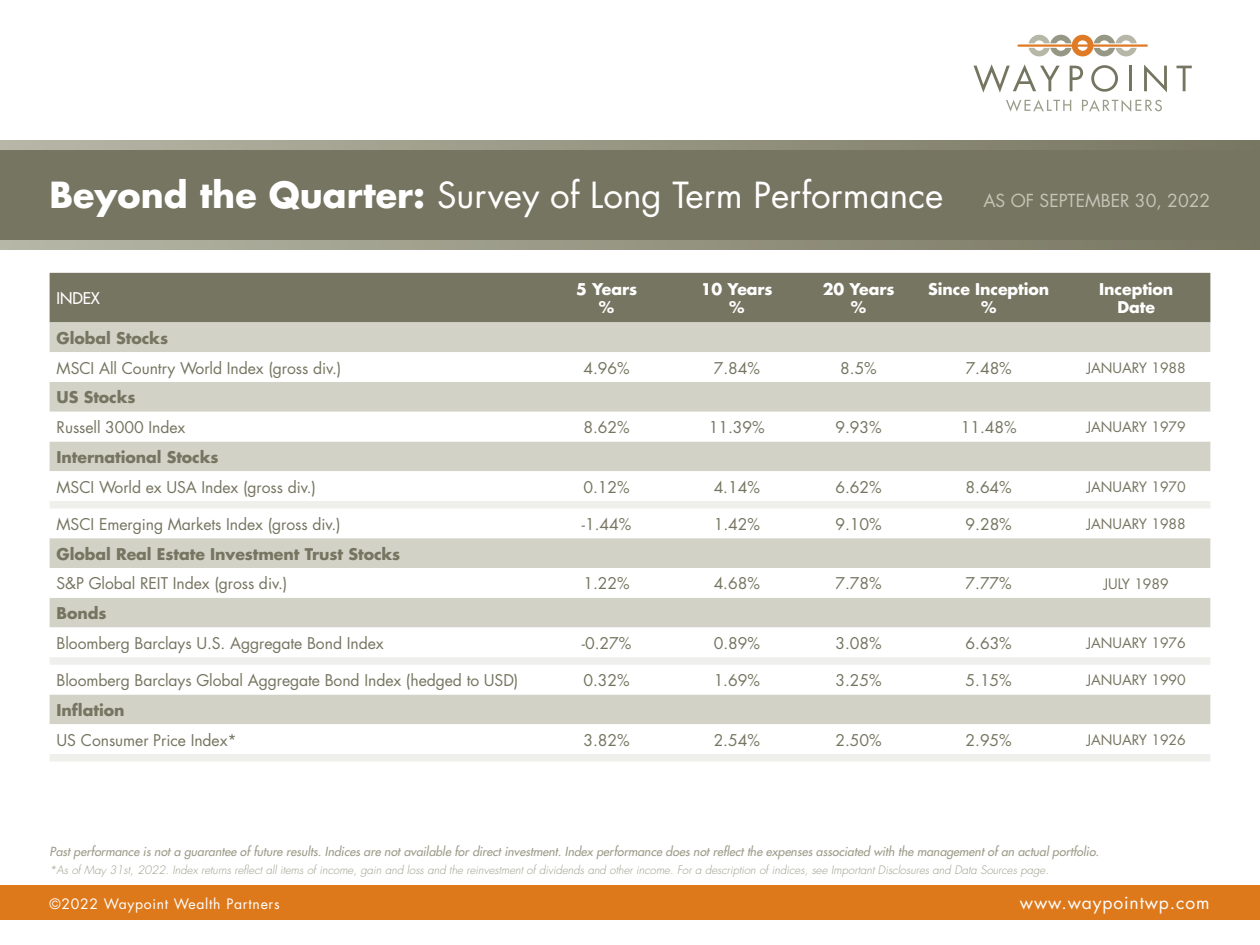
<style>
.page{position:relative;width:1260px;height:945px;background:#fff}
.page>*{position:absolute;margin:0;border:0;box-sizing:border-box;transform-origin:0 0}
.t1{font:35px "Futura Std";color:#fff}
.t2{font:17.5px "Futura Std";letter-spacing:.05em;color:#fff}
.t3{font:15.75px "Futura Std";letter-spacing:-.005em;color:#767561}
.t4{font:700 15.75px "Futura Std";letter-spacing:-.005em;color:#767561}
.t5{font:700 15.75px/17.5px "Futura Std";letter-spacing:-.005em;color:#fff;text-align:center}
.t6{font:500 15.75px "Futura Std";letter-spacing:-.005em;color:#fff}
.t7{font:14px "Futura Std";letter-spacing:-.005em;color:#767561}
.t8{font:14px "Futura Std";letter-spacing:.05em;color:#fff}
.t9{font:italic 500 12.25px "Futura Std";color:#9d9c8a}
.t10{font:italic 300 11.38px "Futura Std";color:#9d9c8a}
.s1{font-weight:700}
.s2{font-size:17.5px;color:#c5c5b8}
</style>
<div class="page">
<div style="left:0;top:885px;width:1260px;height:35px;background:#de791b"></div>
<div style="left:0;top:141px;width:1260px;height:109px;background:linear-gradient(to right,#b6b6a6,#777660)"></div>
<div style="left:0;top:150px;width:1260px;height:90px;background:#767561"></div>
<svg style="left:974px;top:64px;width:86px;height:29px"></svg>
<svg style="left:1070px;top:66px;width:13px;height:25px"></svg>
<svg style="left:1091px;top:65px;width:27px;height:27px"></svg>
<hr style="left:1129px;top:66px;width:3px;height:25px;background:#757561">
<svg style="left:1144px;top:65px;width:23px;height:27px"></svg>
<svg style="left:1176px;top:66px;width:16px;height:25px"></svg>
<svg style="left:1006px;top:100px;width:65px;height:12px"></svg>
<svg style="left:1082px;top:100px;width:80px;height:12px"></svg>
<hr style="left:1018px;top:44px;width:130px;height:3px;background:#df7b26">
<svg style="left:1028px;top:35px;width:109px;height:21px"></svg>
<div style="left:50px;top:273px;width:1160px;height:49px;background:#767561"></div>
<div style="left:50px;top:322px;width:1160px;height:30px;background:#d2d2c7"></div>
<svg style="left:50px;top:382px;width:1160px;height:89px;fill:#d2d2c7"></svg>
<svg style="left:50px;top:501px;width:1160px;height:260px"></svg>
<h1 class="t1" style="left:50px;top:172px;width:1162px"><span class="s1">Beyond the Quarter:</span> Survey of Long Term Performance <span class="s2">AS OF SEPTEMBER 30, 2022</span></h1>
<p class="t6" style="left:57px;top:288px;width:45px">INDEX</p>
<p class="t5" style="left:576px;top:281px;width:63px">5 Years %</p>
<p class="t5" style="left:701px;top:281px;width:73px">10 Years %</p>
<p class="t5" style="left:823px;top:281px;width:73px">20 Years %</p>
<p class="t5" style="left:928px;top:281px;width:123px">Since Inception %</p>
<p class="t5" style="left:1099px;top:281px;width:76px">Inception<br>Date</p>
<p class="t4" style="left:57px;top:327px;width:113px">Global Stocks</p>
<p class="t3" style="left:57px;top:358px;width:286px">MSCI All Country World Index (gross div.)</p>
<p class="t3" style="left:584px;top:358px;width:48px">4.96%</p>
<p class="t3" style="left:714px;top:358px;width:48px">7.84%</p>
<p class="t3" style="left:840px;top:358px;width:38px">8.5%</p>
<p class="t3" style="left:966px;top:358px;width:48px">7.48%</p>
<p class="t7" style="left:1087px;top:359px;width:100px">JANUARY 1988</p>
<p class="t4" style="left:57px;top:387px;width:81px">US Stocks</p>
<p class="t3" style="left:57px;top:417px;width:130px">Russell 3000 Index</p>
<p class="t3" style="left:584px;top:417px;width:48px">8.62%</p>
<p class="t3" style="left:709px;top:417px;width:57px">11.39%</p>
<p class="t3" style="left:835px;top:417px;width:48px">9.93%</p>
<p class="t3" style="left:961px;top:417px;width:57px">11.48%</p>
<p class="t7" style="left:1087px;top:418px;width:100px">JANUARY 1979</p>
<p class="t4" style="left:57px;top:446px;width:164px">International Stocks</p>
<p class="t3" style="left:57px;top:477px;width:261px">MSCI World ex USA Index (gross div.)</p>
<p class="t3" style="left:584px;top:477px;width:48px">0.12%</p>
<p class="t3" style="left:714px;top:477px;width:48px">4.14%</p>
<p class="t3" style="left:835px;top:477px;width:48px">6.62%</p>
<p class="t3" style="left:966px;top:477px;width:48px">8.64%</p>
<p class="t7" style="left:1087px;top:478px;width:100px">JANUARY 1970</p>
<p class="t3" style="left:57px;top:514px;width:286px">MSCI Emerging Markets Index (gross div.)</p>
<p class="t3" style="left:582px;top:514px;width:51px">-1.44%</p>
<p class="t3" style="left:714px;top:514px;width:48px">1.42%</p>
<p class="t3" style="left:835px;top:514px;width:48px">9.10%</p>
<p class="t3" style="left:966px;top:514px;width:48px">9.28%</p>
<p class="t7" style="left:1087px;top:515px;width:100px">JANUARY 1988</p>
<p class="t4" style="left:57px;top:543px;width:345px">Global Real Estate Investment Trust Stocks</p>
<p class="t3" style="left:57px;top:574px;width:232px">S&amp;P Global REIT Index (gross div.)</p>
<p class="t3" style="left:584px;top:574px;width:48px">1.22%</p>
<p class="t3" style="left:714px;top:574px;width:48px">4.68%</p>
<p class="t3" style="left:835px;top:574px;width:48px">7.78%</p>
<p class="t3" style="left:966px;top:574px;width:48px">7.77%</p>
<p class="t7" style="left:1104px;top:575px;width:66px">JULY 1989</p>
<p class="t4" style="left:57px;top:603px;width:52px">Bonds</p>
<p class="t3" style="left:57px;top:633px;width:329px">Bloomberg Barclays U.S. Aggregate Bond Index</p>
<p class="t3" style="left:582px;top:633px;width:51px">-0.27%</p>
<p class="t3" style="left:714px;top:633px;width:48px">0.89%</p>
<p class="t3" style="left:835px;top:633px;width:48px">3.08%</p>
<p class="t3" style="left:966px;top:633px;width:48px">6.63%</p>
<p class="t7" style="left:1087px;top:634px;width:100px">JANUARY 1976</p>
<p class="t3" style="left:57px;top:670px;width:463px">Bloomberg Barclays Global Aggregate Bond Index (hedged to USD)</p>
<p class="t3" style="left:584px;top:670px;width:48px">0.32%</p>
<p class="t3" style="left:714px;top:670px;width:48px">1.69%</p>
<p class="t3" style="left:835px;top:670px;width:48px">3.25%</p>
<p class="t3" style="left:966px;top:670px;width:48px">5.15%</p>
<p class="t7" style="left:1087px;top:671px;width:100px">JANUARY 1990</p>
<p class="t4" style="left:57px;top:699px;width:69px">Inflation</p>
<p class="t3" style="left:57px;top:730px;width:182px">US Consumer Price Index*</p>
<p class="t3" style="left:584px;top:730px;width:48px">3.82%</p>
<p class="t3" style="left:714px;top:730px;width:48px">2.54%</p>
<p class="t3" style="left:835px;top:730px;width:48px">2.50%</p>
<p class="t3" style="left:966px;top:730px;width:48px">2.95%</p>
<p class="t7" style="left:1087px;top:731px;width:100px">JANUARY 1926</p>
<p class="t9" style="left:50px;top:844px;width:1051px">Past performance is not a guarantee of future results. Indices are not available for direct investment. Index performance does not reflect the expenses associated with the management of an actual portfolio.</p>
<p class="t10" style="left:50px;top:863px;width:1001px">*As of May 31st, 2022. Index returns reflect all items of income, gain and loss and the reinvestment of dividends and other income. For a description of indices, see Important Disclosures and Data Sources page.</p>
<p class="t8" style="left:50px;top:895px;width:232px">©2022 Waypoint Wealth Partners</p>
<p class="t2" style="left:1020px;top:892px;width:191px">www.waypointwp.com</p>
</div>
